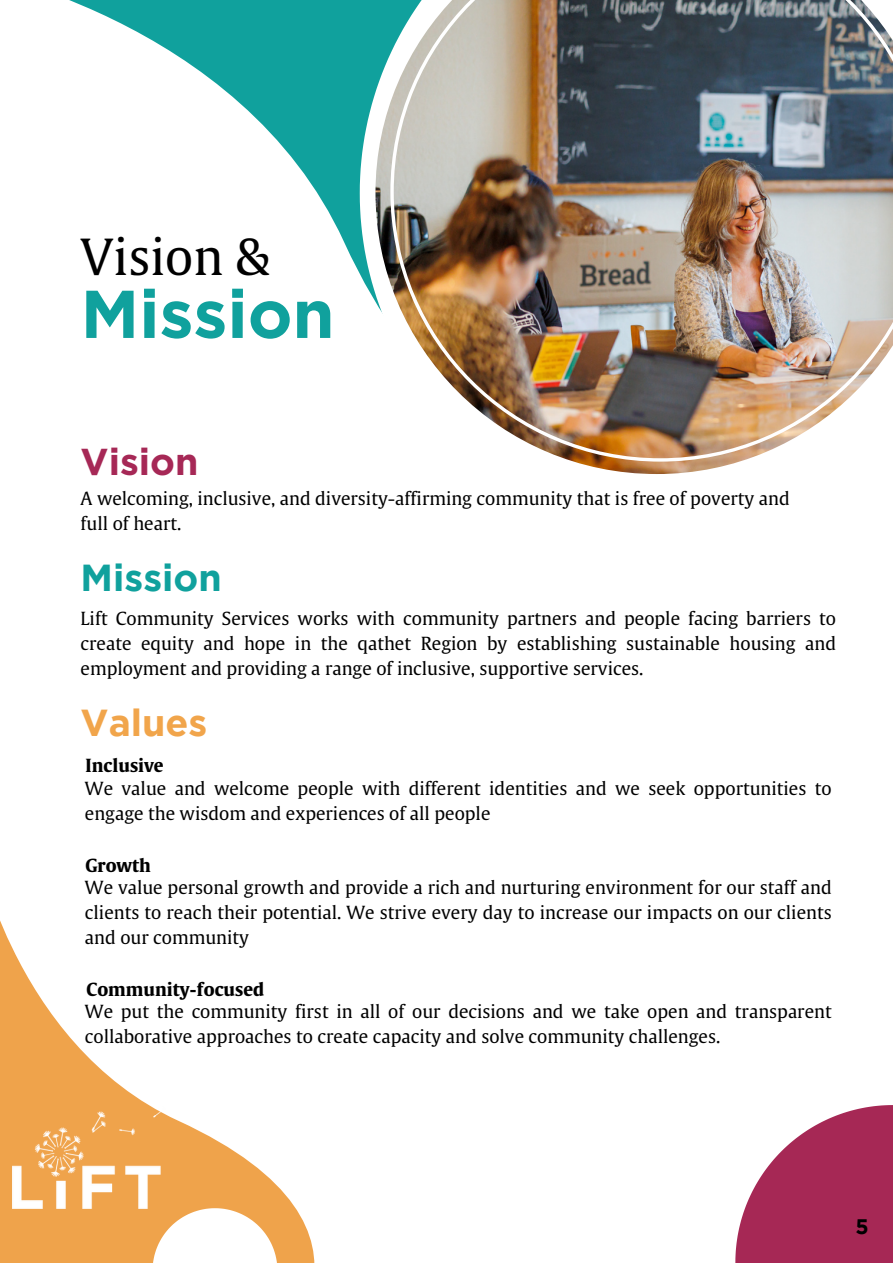
<style>
.page{position:relative;width:893px;height:1264px;background:#fff}
.page>*{position:absolute;margin:0;border:0;box-sizing:border-box;transform-origin:0 0}
.t1{font:700 67.5px "Gotham";color:#10a19d}
.t2{font:49.5px "Gulliver";color:#000}
.t3{font:700 37.5px "Gotham";color:#10a19d}
.t4{font:700 37.5px "Gotham";color:#a62856}
.t5{font:700 37.5px "Gotham";color:#f1a54b}
.t6{font:700 21px "Gotham";color:#000}
.t7{font:18px/24.8px "Gulliver";color:#000;text-align:justify}
.t8{font:700 18px "Gulliver";color:#000}
</style>
<div class="page">
<svg style="left:69px;top:0;width:291px;height:274px"></svg>
<svg style="left:0;top:920px;width:315px;height:342px"></svg>
<svg style="left:360px;top:0;width:15px;height:301px"></svg>
<img style="left:375px;top:0;width:366px;height:474px">
<img style="left:390px;top:0;width:502px;height:461px">
<svg style="left:152px;top:1208px;width:125px;height:54px"></svg>
<svg style="left:735px;top:1105px;width:157px;height:157px"></svg>
<img style="left:12px;top:1106px;width:154px;height:102px">
<p class="t2" style="left:81px;top:226px;width:191px">Vision &amp;</p>
<p class="t1" style="left:81px;top:289px;width:255px">Mission</p>
<p class="t4" style="left:81px;top:440px;width:119px">Vision</p>
<p class="t7" style="left:81px;top:486px;width:710px">A welcoming, inclusive, and diversity-affirming community that is free of poverty and</p>
<p class="t7" style="left:81px;top:511px;width:102px">full of heart.</p>
<p class="t3" style="left:81px;top:564px;width:142px">Mission</p>
<p class="t7" style="left:81px;top:606px;width:756px">Lift Community Services works with community partners and people facing barriers to create equity and hope in the qathet Region by establishing sustainable housing and employment and providing a range of inclusive, supportive services.</p>
<p class="t5" style="left:81px;top:708px;width:128px">Values</p>
<p class="t8" style="left:86px;top:753px;width:80px">Inclusive</p>
<p class="t7" style="left:85px;top:776px;width:748px">We value and welcome people with different identities and we seek opportunities to engage the wisdom and experiences of all people</p>
<p class="t8" style="left:85px;top:853px;width:67px">Growth</p>
<p class="t7" style="left:85px;top:875px;width:748px">We value personal growth and provide a rich and nurturing environment for our staff and clients to reach their potential. We strive every day to increase our impacts on our clients and our community</p>
<p class="t8" style="left:86px;top:978px;width:179px">Community-focused</p>
<p class="t7" style="left:85px;top:998px;width:748px">We put the community first in all of our decisions and we take open and transparent collaborative approaches to create capacity and solve community challenges.</p>
<p class="t6" style="left:855px;top:1218px;width:15px">5</p>
</div>
